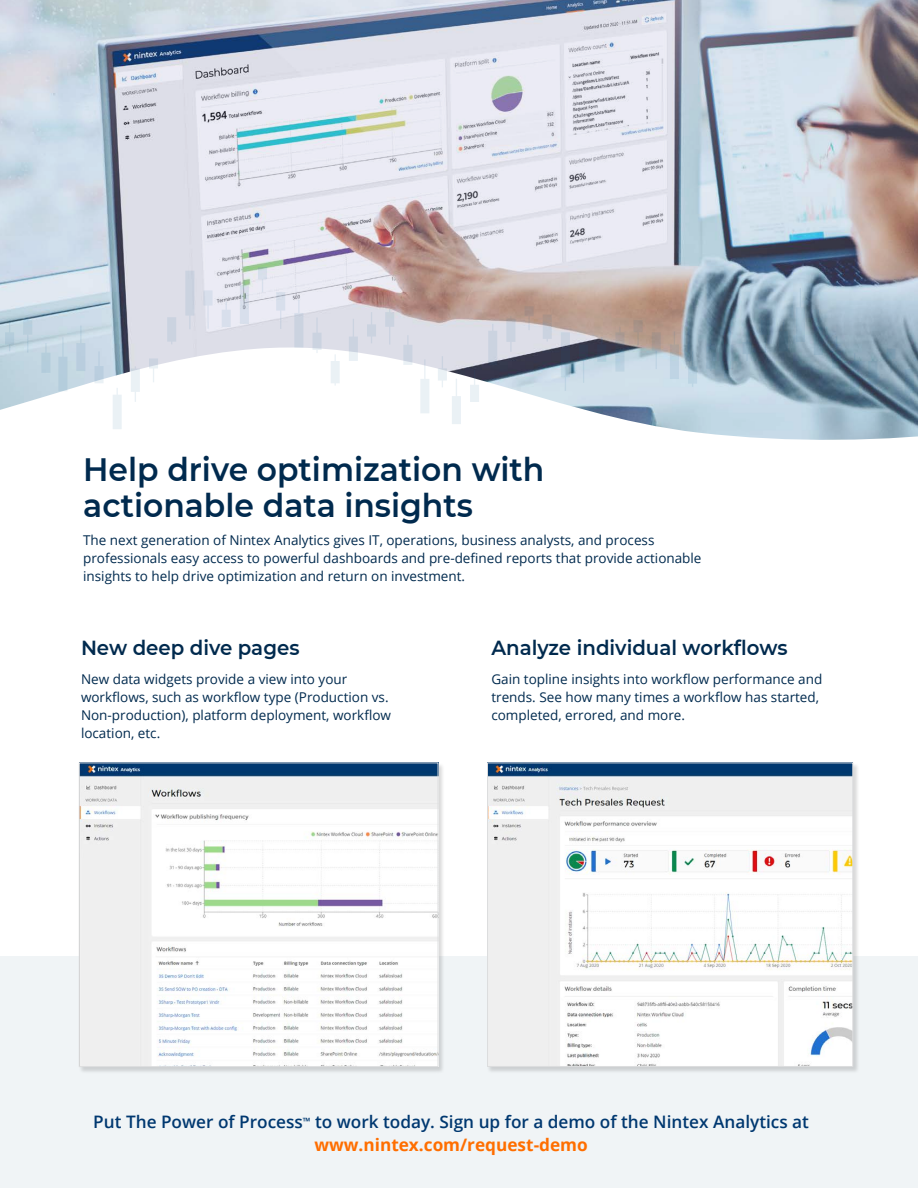
<style>
.page{position:relative;width:918px;height:1188px;background:#fff}
.page>*{position:absolute;margin:0;border:0;box-sizing:border-box;transform-origin:0 0}
.t1{font:600 32.4px/36px "Montserrat";color:#002a4e}
.t2{font:600 20.4px "Montserrat";color:#002a4e}
.t3{font:600 17.25px/23px "Open Sans";color:#003870;text-align:center}
.t4{font:13.5px/18px "Open Sans";color:#002a4e}
.s1{font-weight:700;color:#ff6e00}
</style>
<div class="page">
<img style="left:0;top:0;width:918px;height:337px">
<svg style="left:0;top:337px;width:918px;height:103px"></svg>
<svg style="left:420px;top:359px;width:9px;height:54px"></svg>
<svg style="left:385px;top:309px;width:9px;height:36px"></svg>
<svg style="left:349px;top:319px;width:9px;height:42px"></svg>
<svg style="left:312px;top:318px;width:10px;height:35px"></svg>
<svg style="left:276px;top:292px;width:9px;height:37px"></svg>
<svg style="left:240px;top:279px;width:9px;height:45px"></svg>
<svg style="left:131px;top:366px;width:9px;height:36px"></svg>
<svg style="left:167px;top:317px;width:9px;height:27px"></svg>
<svg style="left:94px;top:351px;width:10px;height:32px"></svg>
<svg style="left:203px;top:290px;width:10px;height:39px"></svg>
<svg style="left:403px;top:335px;width:9px;height:30px"></svg>
<svg style="left:367px;top:312px;width:9px;height:31px"></svg>
<svg style="left:331px;top:354px;width:9px;height:32px"></svg>
<svg style="left:258px;top:267px;width:9px;height:25px"></svg>
<svg style="left:294px;top:300px;width:9px;height:48px"></svg>
<svg style="left:222px;top:302px;width:9px;height:25px"></svg>
<svg style="left:185px;top:271px;width:9px;height:58px"></svg>
<svg style="left:149px;top:358px;width:9px;height:24px"></svg>
<svg style="left:113px;top:388px;width:9px;height:41px"></svg>
<svg style="left:76px;top:326px;width:9px;height:45px"></svg>
<svg style="left:58px;top:337px;width:9px;height:54px"></svg>
<svg style="left:23px;top:317px;width:9px;height:36px"></svg>
<svg style="left:41px;top:343px;width:9px;height:30px"></svg>
<svg style="left:5px;top:320px;width:9px;height:31px"></svg>
<svg style="left:868px;top:359px;width:9px;height:35px"></svg>
<svg style="left:905px;top:369px;width:9px;height:27px"></svg>
<svg style="left:832px;top:336px;width:9px;height:32px"></svg>
<svg style="left:886px;top:349px;width:10px;height:24px"></svg>
<svg style="left:850px;top:353px;width:9px;height:42px"></svg>
<svg style="left:814px;top:309px;width:9px;height:46px"></svg>
<svg style="left:796px;top:288px;width:9px;height:54px"></svg>
<svg style="left:761px;top:317px;width:9px;height:36px"></svg>
<svg style="left:724px;top:327px;width:9px;height:42px"></svg>
<svg style="left:688px;top:351px;width:9px;height:36px"></svg>
<svg style="left:652px;top:332px;width:9px;height:37px"></svg>
<svg style="left:615px;top:327px;width:9px;height:45px"></svg>
<svg style="left:506px;top:316px;width:9px;height:36px"></svg>
<svg style="left:543px;top:314px;width:9px;height:28px"></svg>
<svg style="left:470px;top:370px;width:9px;height:32px"></svg>
<svg style="left:579px;top:345px;width:9px;height:38px"></svg>
<svg style="left:779px;top:322px;width:9px;height:29px"></svg>
<svg style="left:743px;top:330px;width:9px;height:31px"></svg>
<svg style="left:706px;top:340px;width:9px;height:31px"></svg>
<svg style="left:634px;top:320px;width:9px;height:25px"></svg>
<svg style="left:670px;top:331px;width:9px;height:48px"></svg>
<svg style="left:597px;top:337px;width:9px;height:25px"></svg>
<svg style="left:561px;top:332px;width:9px;height:59px"></svg>
<svg style="left:525px;top:306px;width:9px;height:24px"></svg>
<svg style="left:488px;top:324px;width:9px;height:41px"></svg>
<svg style="left:438px;top:356px;width:23px;height:68px"></svg>
<div style="left:0;top:956px;width:918px;height:232px;background:#f0f4f6"></div>
<div style="left:79px;top:762px;width:366px;height:312px;background:#000;opacity:.15"></div>
<img style="left:81px;top:764px;width:355px;height:301px">
<div style="left:79px;top:762px;width:359px;height:305px;border:1px solid #dcddde"></div>
<div style="left:487px;top:762px;width:373px;height:312px;background:#000;opacity:.15"></div>
<img style="left:489px;top:764px;width:362px;height:301px">
<div style="left:487px;top:762px;width:366px;height:305px;border:1px solid #dcddde"></div>
<h1 class="t1" style="left:83px;top:450px;width:463px">Help drive optimization with actionable data insights</h1>
<p class="t4" style="left:83px;top:531px;width:620px">The next generation of Nintex Analytics gives IT, operations, business analysts, and process professionals easy access to powerful dashboards and pre-defined reports that provide actionable insights to help drive optimization and return on investment.</p>
<h2 class="t2" style="left:81px;top:633px;width:220px">New deep dive pages</h2>
<p class="t4" style="left:81px;top:669px;width:312px">New data widgets provide a view into your workflows, such as workflow type (Production vs.<br>Non-production), platform deployment, workflow location, etc.</p>
<h2 class="t2" style="left:491px;top:633px;width:298px">Analyze individual workflows</h2>
<p class="t4" style="left:491px;top:669px;width:332px">Gain topline insights into workflow performance and trends. See how many times a workflow has started, completed, errored, and more.</p>
<p class="t3" style="left:93px;top:1109px;width:717px">Put The Power of Process<sup>™</sup> to work today. Sign up for a demo of the Nintex Analytics at <span class="s1">www.nintex.com/request-demo</span></p>
</div>
